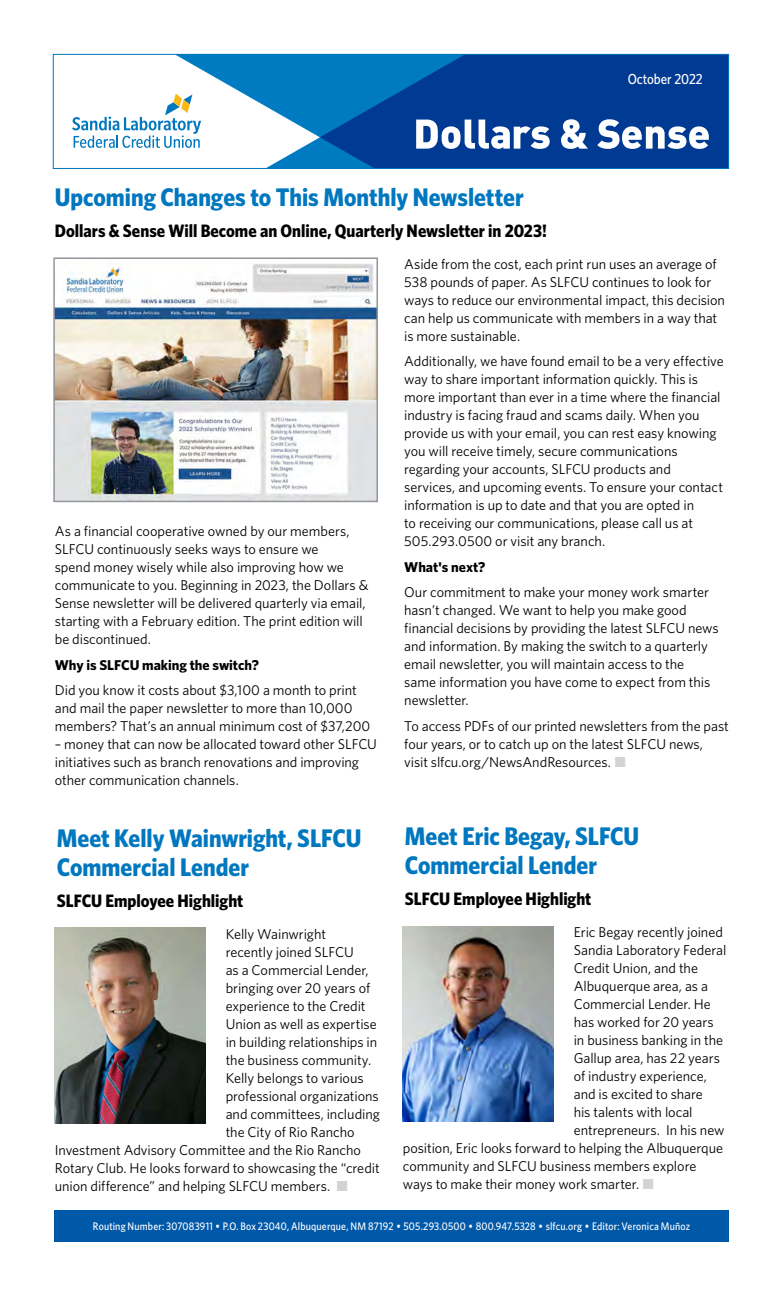
<style>
.page{position:relative;width:783px;height:1296px;background:#fff}
.page>*{position:absolute;margin:0;border:0;box-sizing:border-box;transform-origin:0 0}
.t1{font:700 25.5px/28.5px "Whitney Narrow";color:#0077be}
.t2{font:700 18px "Whitney Narrow";color:#000}
.t3{font:500 14.55px "Whitney Narrow";color:#fff}
.t4{font:14.25px/18px "Whitney";letter-spacing:-.005em;color:#000}
.t5{font:700 14.25px "Whitney";color:#000}
.t6{font:500 10.95px "Whitney Narrow";letter-spacing:.015em;color:#fff}
.s1{color:#d1d3d4}
</style>
<div class="page">
<svg style="left:175px;top:56px;width:552px;height:111px;fill:#003a92"></svg>
<svg style="left:416px;top:120px;width:134px;height:29px"></svg>
<svg style="left:561px;top:119px;width:27px;height:30px"></svg>
<svg style="left:597px;top:119px;width:112px;height:30px"></svg>
<svg style="left:72px;top:94px;width:129px;height:54px"></svg>
<div style="left:53px;top:54px;width:676px;height:115px;border:1px solid #0077be"></div>
<div style="left:54px;top:1211px;width:675px;height:31px;background:#0058a9"></div>
<img style="left:55px;top:927px;width:150px;height:196px">
<img style="left:56px;top:262px;width:319px;height:237px">
<div style="left:53px;top:257px;width:325px;height:245px;border:2px solid #939598"></div>
<img style="left:403px;top:926px;width:151px;height:195px">
<h1 class="t1" style="left:55px;top:182px;width:470px">Upcoming Changes to This Monthly Newsletter</h1>
<p class="t2" style="left:55px;top:219px;width:494px">Dollars &amp; Sense Will Become an Online, Quarterly Newsletter in 2023!</p>
<p class="t3" style="left:628px;top:69px;width:77px">October 2022</p>
<p class="t4" style="left:55px;top:522px;width:315px">As a financial cooperative owned by our members, SLFCU continuously seeks ways to ensure we<br>spend money wisely while also improving how we communicate to you. Beginning in 2023, the Dollars &amp; Sense newsletter will be delivered quarterly via email, starting with a February edition. The print edition will be discontinued.</p>
<p class="t5" style="left:55px;top:655px;width:206px">Why is SLFCU making the switch?</p>
<p class="t4" style="left:55px;top:681px;width:317px">Did you know it costs about $3,100 a month to print and mail the paper newsletter to more than 10,000 members? That’s an annual minimum cost of $37,200</p>
<p class="t4" style="left:55px;top:735px;width:324px">– money that can now be allocated toward other SLFCU initiatives such as branch renovations and improving other communication channels.</p>
<h1 class="t1" style="left:57px;top:823px;width:306px">Meet Kelly Wainwright, SLFCU<br>Commercial Lender</h1>
<p class="t2" style="left:57px;top:889px;width:188px">SLFCU Employee Highlight</p>
<p class="t4" style="left:226px;top:925px;width:102px">Kelly Wainwright</p>
<p class="t4" style="left:226px;top:943px;width:130px">recently joined SLFCU</p>
<p class="t4" style="left:226px;top:961px;width:145px">as a Commercial Lender,</p>
<p class="t4" style="left:226px;top:979px;width:146px">bringing over 20 years of</p>
<p class="t4" style="left:226px;top:997px;width:141px">experience to the Credit</p>
<p class="t4" style="left:226px;top:1015px;width:153px">Union as well as expertise</p>
<p class="t4" style="left:226px;top:1033px;width:153px">in building relationships in</p>
<p class="t4" style="left:226px;top:1051px;width:147px">the business community.</p>
<p class="t4" style="left:226px;top:1069px;width:140px">Kelly belongs to various</p>
<p class="t4" style="left:226px;top:1087px;width:155px">professional organizations</p>
<p class="t4" style="left:226px;top:1105px;width:156px">and committees, including</p>
<p class="t4" style="left:226px;top:1123px;width:130px">the City of Rio Rancho</p>
<p class="t4" style="left:55px;top:1140px;width:308px">Investment Advisory Committee and the Rio Rancho</p>
<p class="t4" style="left:55px;top:1158px;width:326px">Rotary Club. He looks forward to showcasing the “credit</p>
<p class="t4" style="left:55px;top:1177px;width:295px">union difference” and helping SLFCU members. <span class="s1">■</span></p>
<p class="t4" style="left:404px;top:255px;width:322px">Aside from the cost, each print run uses an average of 538 pounds of paper. As SLFCU continues to look for ways to reduce our environmental impact, this decision can help us communicate with members in a way that is more sustainable.</p>
<p class="t4" style="left:404px;top:352px;width:321px">Additionally, we have found email to be a very effective way to share important information quickly. This is more important than ever in a time where the financial industry is facing fraud and scams daily. When you provide us with your email, you can rest easy knowing you will receive timely, secure communications regarding your accounts, SLFCU products and services, and upcoming events. To ensure your contact information is up to date and that you are opted in<br>to receiving our communications, please call us at 505.293.0500 or visit any branch.</p>
<p class="t5" style="left:404px;top:557px;width:83px">What's next?</p>
<p class="t4" style="left:404px;top:583px;width:316px">Our commitment to make your money work smarter hasn’t changed. We want to help you make good financial decisions by providing the latest SLFCU news and information. By making the switch to a quarterly email newsletter, you will maintain access to the same information you have come to expect from this newsletter.</p>
<p class="t4" style="left:404px;top:716px;width:326px">To access PDFs of our printed newsletters from the past four years, or to catch up on the latest SLFCU news, visit slfcu.org/NewsAndResources. <span class="s1">■</span></p>
<h1 class="t1" style="left:405px;top:821px;width:236px">Meet Eric Begay, SLFCU<br>Commercial Lender</h1>
<p class="t2" style="left:405px;top:887px;width:188px">SLFCU Employee Highlight</p>
<p class="t4" style="left:574px;top:923px;width:151px">Eric Begay recently joined</p>
<p class="t4" style="left:574px;top:941px;width:154px">Sandia Laboratory Federal</p>
<p class="t4" style="left:574px;top:959px;width:126px">Credit Union, and the</p>
<p class="t4" style="left:574px;top:977px;width:136px">Albuquerque area, as a</p>
<p class="t4" style="left:574px;top:995px;width:139px">Commercial Lender. He</p>
<p class="t4" style="left:574px;top:1013px;width:142px">has worked for 20 years</p>
<p class="t4" style="left:574px;top:1031px;width:151px">in business banking in the</p>
<p class="t4" style="left:574px;top:1049px;width:148px">Gallup area, has 22 years</p>
<p class="t4" style="left:574px;top:1067px;width:135px">of industry experience,</p>
<p class="t4" style="left:574px;top:1085px;width:131px">and is excited to share</p>
<p class="t4" style="left:574px;top:1103px;width:120px">his talents with local</p>
<p class="t4" style="left:574px;top:1121px;width:152px">entrepreneurs. In his new</p>
<p class="t4" style="left:403px;top:1139px;width:322px">position, Eric looks forward to helping the Albuquerque</p>
<p class="t4" style="left:403px;top:1157px;width:295px">community and SLFCU business members explore</p>
<p class="t4" style="left:403px;top:1175px;width:253px">ways to make their money work smarter. <span class="s1">■</span></p>
<p class="t6" style="left:93px;top:1219px;width:599px">Routing Number: 307083911 • P.O. Box 23040, Albuquerque, NM 87192 • 505.293.0500 • 800.947.5328 • slfcu.org • Editor: Veronica Muñoz</p>
</div>
